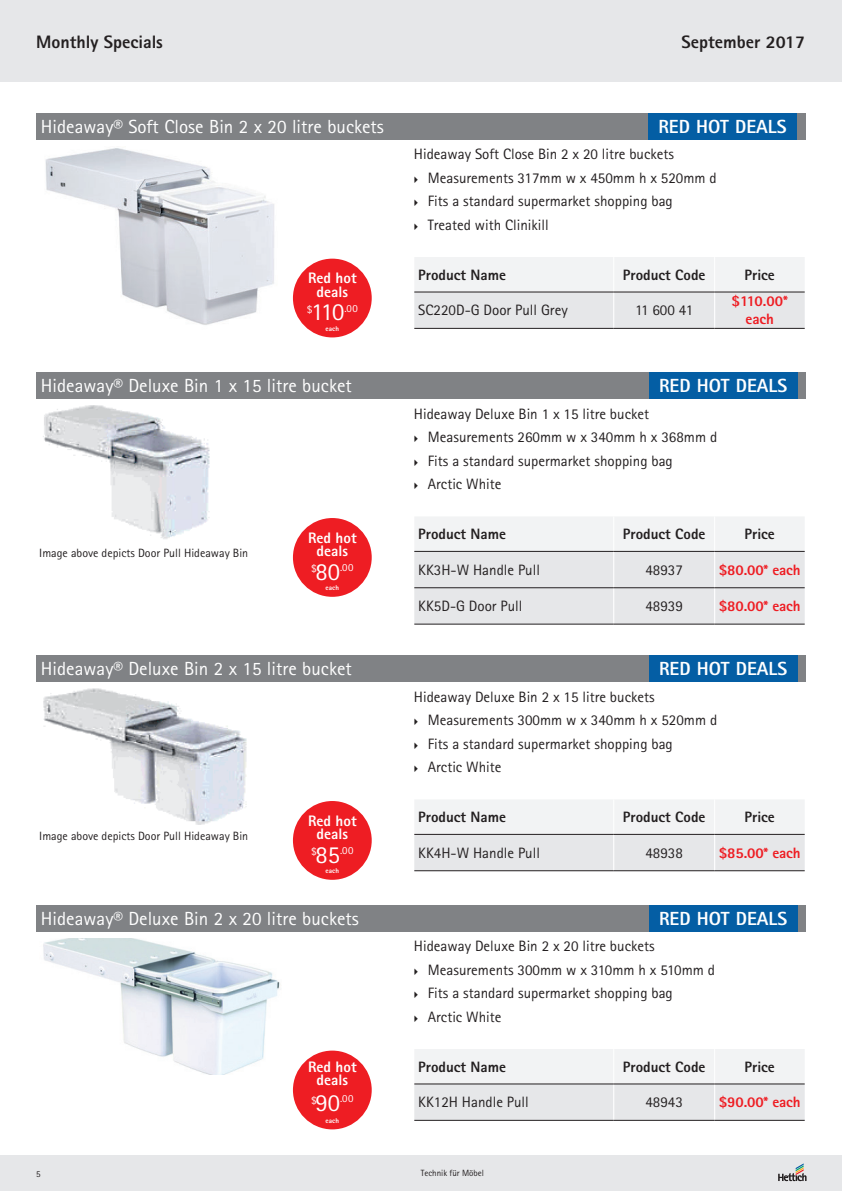
<style>
.page{position:relative;width:842px;height:1191px;background:#fff}
.page>*{position:absolute;margin:0;border:0;box-sizing:border-box;transform-origin:0 0}
.t1{font:24.5px "Rotis Sans Serif";color:#fff}
.t2{font:19px "Rotis Sans Serif";color:#fff}
.t3{font:800 19px "Rotis Sans Serif";color:#fff}
.t4{font:800 18px "Rotis Sans Serif";color:#231f20}
.t5{font:800 15.2px/13.5px "Rotis Sans Serif";color:#fff;text-align:center}
.t6{font:15px/23.5px "Rotis Sans Serif";color:#231f20}
.t7{font:800 15px "Rotis Sans Serif";color:#231f20}
.t8{font:800 15px/18px "Rotis Sans Serif";letter-spacing:-.01em;color:#ee1d23;text-align:center}
.t9{font:12px "Rotis Sans Serif";color:#231f20}
.t10{font:10.8px "Rotis Sans Serif";letter-spacing:.04em;color:#fff}
.t11{font:9px "Rotis Sans Serif";color:#231f20}
.t12{font:800 7px "Rotis Sans Serif";color:#fff}
</style>
<div class="page">
<div style="left:0;top:0;width:842px;height:82px;background:#e6e7e9"></div>
<div style="left:0;top:1155px;width:842px;height:36px;background:#e6e7e9"></div>
<svg style="left:778px;top:1163px;width:28px;height:18px"></svg>
<svg style="left:414px;top:800px;width:391px;height:70px"></svg>
<hr style="left:613px;top:799px;width:1px;height:35px;background:#fff">
<hr style="left:714px;top:799px;width:1px;height:35px;background:#fff">
<hr style="left:613px;top:834px;width:1px;height:36px;background:#fff">
<hr style="left:714px;top:834px;width:1px;height:36px;background:#fff">
<hr style="left:414px;top:834px;width:200px;height:1px;background:#231f20">
<hr style="left:414px;top:870px;width:200px;height:1px;background:#231f20">
<hr style="left:614px;top:834px;width:101px;height:1px;background:#231f20">
<hr style="left:614px;top:870px;width:101px;height:1px;background:#231f20">
<hr style="left:715px;top:834px;width:90px;height:1px;background:#231f20">
<hr style="left:715px;top:870px;width:90px;height:1px;background:#231f20">
<div style="left:36px;top:656px;width:769px;height:26px;background:#808285"></div>
<img style="left:43px;top:688px;width:204px;height:136px">
<div style="left:293px;top:801px;width:79px;height:78px;background:#ee1d23;border-radius:50%"></div>
<div style="left:649px;top:656px;width:148px;height:26px;background:#045ea4"></div>
<svg style="left:414px;top:257px;width:391px;height:71px"></svg>
<hr style="left:613px;top:257px;width:1px;height:35px;background:#fff">
<hr style="left:714px;top:257px;width:1px;height:35px;background:#fff">
<hr style="left:613px;top:292px;width:1px;height:36px;background:#fff">
<hr style="left:714px;top:292px;width:1px;height:36px;background:#fff">
<hr style="left:414px;top:292px;width:200px;height:1px;background:#231f20">
<hr style="left:414px;top:328px;width:200px;height:1px;background:#231f20">
<hr style="left:614px;top:292px;width:101px;height:1px;background:#231f20">
<hr style="left:614px;top:328px;width:101px;height:1px;background:#231f20">
<hr style="left:715px;top:292px;width:90px;height:1px;background:#231f20">
<hr style="left:715px;top:328px;width:90px;height:1px;background:#231f20">
<div style="left:36px;top:113px;width:769px;height:27px;background:#808285"></div>
<img style="left:45px;top:148px;width:229px;height:177px">
<div style="left:648px;top:113px;width:149px;height:27px;background:#045ea4"></div>
<div style="left:293px;top:259px;width:79px;height:78px;background:#ee1d23;border-radius:50%"></div>
<svg style="left:414px;top:517px;width:391px;height:107px"></svg>
<hr style="left:613px;top:516px;width:1px;height:35px;background:#fff">
<hr style="left:714px;top:516px;width:1px;height:35px;background:#fff">
<hr style="left:613px;top:551px;width:1px;height:36px;background:#fff">
<hr style="left:613px;top:588px;width:1px;height:36px;background:#fff">
<hr style="left:714px;top:551px;width:1px;height:36px;background:#fff">
<hr style="left:714px;top:588px;width:1px;height:36px;background:#fff">
<hr style="left:414px;top:551px;width:200px;height:1px;background:#231f20">
<hr style="left:414px;top:587px;width:200px;height:1px;background:#231f20">
<hr style="left:414px;top:624px;width:200px;height:1px;background:#231f20">
<hr style="left:614px;top:551px;width:101px;height:1px;background:#231f20">
<hr style="left:614px;top:587px;width:101px;height:1px;background:#231f20">
<hr style="left:614px;top:624px;width:101px;height:1px;background:#231f20">
<hr style="left:715px;top:551px;width:90px;height:1px;background:#231f20">
<hr style="left:715px;top:587px;width:90px;height:1px;background:#231f20">
<hr style="left:715px;top:624px;width:90px;height:1px;background:#231f20">
<div style="left:36px;top:373px;width:769px;height:26px;background:#808285"></div>
<img style="left:43px;top:405px;width:167px;height:134px">
<div style="left:293px;top:518px;width:79px;height:79px;background:#ee1d23;border-radius:50%"></div>
<div style="left:649px;top:373px;width:148px;height:26px;background:#045ea4"></div>
<svg style="left:414px;top:1049px;width:391px;height:71px"></svg>
<hr style="left:613px;top:1049px;width:1px;height:34px;background:#fff">
<hr style="left:714px;top:1049px;width:1px;height:34px;background:#fff">
<hr style="left:613px;top:1084px;width:1px;height:36px;background:#fff">
<hr style="left:714px;top:1084px;width:1px;height:36px;background:#fff">
<hr style="left:414px;top:1083px;width:200px;height:1px;background:#231f20">
<hr style="left:414px;top:1120px;width:200px;height:1px;background:#231f20">
<hr style="left:614px;top:1083px;width:101px;height:1px;background:#231f20">
<hr style="left:614px;top:1120px;width:101px;height:1px;background:#231f20">
<hr style="left:715px;top:1083px;width:90px;height:1px;background:#231f20">
<hr style="left:715px;top:1120px;width:90px;height:1px;background:#231f20">
<div style="left:36px;top:905px;width:769px;height:26px;background:#808285"></div>
<img style="left:43px;top:938px;width:237px;height:136px">
<div style="left:293px;top:1050px;width:79px;height:79px;background:#ee1d23;border-radius:50%"></div>
<div style="left:649px;top:905px;width:148px;height:26px;background:#045ea4"></div>
<p class="t4" style="left:36px;top:31px;width:128px">Monthly Specials</p>
<p class="t4" style="left:681px;top:31px;width:125px">September 2017</p>
<p class="t2" style="left:41px;top:115px;width:345px">Hideaway® Soft Close Bin 2 x 20 litre buckets</p>
<p class="t3" style="left:658px;top:115px;width:130px">RED HOT DEALS</p>
<p class="t5" style="left:308px;top:271px;width:50px">Red hot deals</p>
<p class="t12" style="left:326px;top:324px;width:15px">each</p>
<p class="t10" style="left:307px;top:303px;width:7px">$</p>
<h1 class="t1" style="left:311px;top:297px;width:35px">110</h1>
<p class="t10" style="left:344px;top:301px;width:15px">.00</p>
<p class="t2" style="left:41px;top:375px;width:312px">Hideaway® Deluxe Bin 1 x 15 litre bucket</p>
<p class="t9" style="left:39px;top:546px;width:211px">Image above depicts Door Pull Hideaway Bin</p>
<p class="t5" style="left:308px;top:530px;width:50px">Red hot deals</p>
<p class="t12" style="left:326px;top:583px;width:15px">each</p>
<p class="t10" style="left:311px;top:562px;width:7px">$</p>
<h1 class="t1" style="left:315px;top:557px;width:26px">80</h1>
<p class="t10" style="left:340px;top:561px;width:15px">.00</p>
<p class="t2" style="left:41px;top:658px;width:312px">Hideaway® Deluxe Bin 2 x 15 litre bucket</p>
<p class="t9" style="left:39px;top:829px;width:211px">Image above depicts Door Pull Hideaway Bin</p>
<p class="t5" style="left:308px;top:813px;width:50px">Red hot deals</p>
<p class="t12" style="left:326px;top:866px;width:15px">each</p>
<p class="t10" style="left:311px;top:845px;width:7px">$</p>
<h1 class="t1" style="left:315px;top:840px;width:26px">85</h1>
<p class="t10" style="left:340px;top:844px;width:15px">.00</p>
<p class="t2" style="left:41px;top:907px;width:319px">Hideaway® Deluxe Bin 2 x 20 litre buckets</p>
<p class="t5" style="left:308px;top:1059px;width:50px">Red hot deals</p>
<p class="t12" style="left:326px;top:1116px;width:15px">each</p>
<p class="t10" style="left:311px;top:1093px;width:7px">$</p>
<h1 class="t1" style="left:315px;top:1088px;width:26px">90</h1>
<p class="t10" style="left:340px;top:1092px;width:15px">.00</p>
<p class="t6" style="left:428px;top:142px;width:290px;text-indent:-14px">Hideaway Soft Close Bin 2 x 20 litre buckets Measurements 317mm w x 450mm h x 520mm d Fits a standard supermarket shopping bag Treated with Clinikill</p>
<p class="t7" style="left:418px;top:265px;width:89px">Product Name</p>
<p class="t7" style="left:623px;top:265px;width:84px">Product Code</p>
<p class="t7" style="left:744px;top:265px;width:32px">Price</p>
<p class="t6" style="left:418px;top:298px;width:151px">SC220D-G Door Pull Grey</p>
<p class="t6" style="left:635px;top:298px;width:60px">11 600 41</p>
<p class="t8" style="left:731px;top:292px;width:58px">$110.00* each</p>
<p class="t3" style="left:659px;top:374px;width:130px">RED HOT DEALS</p>
<p class="t6" style="left:428px;top:402px;width:291px;text-indent:-14px">Hideaway Deluxe Bin 1 x 15 litre bucket<br>Measurements 260mm w x 340mm h x 368mm d<br>Fits a standard supermarket shopping bag<br>Arctic White</p>
<p class="t7" style="left:418px;top:524px;width:89px">Product Name</p>
<p class="t7" style="left:623px;top:524px;width:84px">Product Code</p>
<p class="t7" style="left:744px;top:524px;width:32px">Price</p>
<p class="t6" style="left:418px;top:558px;width:123px">KK3H-W Handle Pull</p>
<p class="t6" style="left:645px;top:558px;width:39px">48937</p>
<p class="t8" style="left:719px;top:560px;width:83px">$80.00* each</p>
<p class="t6" style="left:418px;top:594px;width:106px">KK5D-G Door Pull</p>
<p class="t6" style="left:645px;top:594px;width:39px">48939</p>
<p class="t8" style="left:719px;top:597px;width:83px">$80.00* each</p>
<p class="t3" style="left:659px;top:657px;width:130px">RED HOT DEALS</p>
<p class="t6" style="left:428px;top:684px;width:291px;text-indent:-14px">Hideaway Deluxe Bin 2 x 15 litre buckets<br>Measurements 300mm w x 340mm h x 520mm d<br>Fits a standard supermarket shopping bag<br>Arctic White</p>
<p class="t7" style="left:418px;top:807px;width:89px">Product Name</p>
<p class="t7" style="left:623px;top:807px;width:84px">Product Code</p>
<p class="t7" style="left:744px;top:807px;width:32px">Price</p>
<p class="t6" style="left:418px;top:840px;width:123px">KK4H-W Handle Pull</p>
<p class="t6" style="left:645px;top:840px;width:39px">48938</p>
<p class="t8" style="left:719px;top:843px;width:83px">$85.00* each</p>
<p class="t3" style="left:659px;top:906px;width:130px">RED HOT DEALS</p>
<p class="t6" style="left:428px;top:934px;width:289px;text-indent:-14px">Hideaway Deluxe Bin 2 x 20 litre buckets<br>Measurements 300mm w x 310mm h x 510mm d<br>Fits a standard supermarket shopping bag<br>Arctic White</p>
<p class="t7" style="left:418px;top:1057px;width:89px">Product Name</p>
<p class="t7" style="left:623px;top:1057px;width:84px">Product Code</p>
<p class="t7" style="left:744px;top:1057px;width:32px">Price</p>
<p class="t6" style="left:418px;top:1090px;width:112px">KK12H Handle Pull</p>
<p class="t6" style="left:645px;top:1090px;width:39px">48943</p>
<p class="t8" style="left:719px;top:1093px;width:83px">$90.00* each</p>
<p class="t11" style="left:36px;top:1168px;width:6px">5</p>
<p class="t11" style="left:421px;top:1168px;width:65px">Technik für Möbel</p>
</div>
